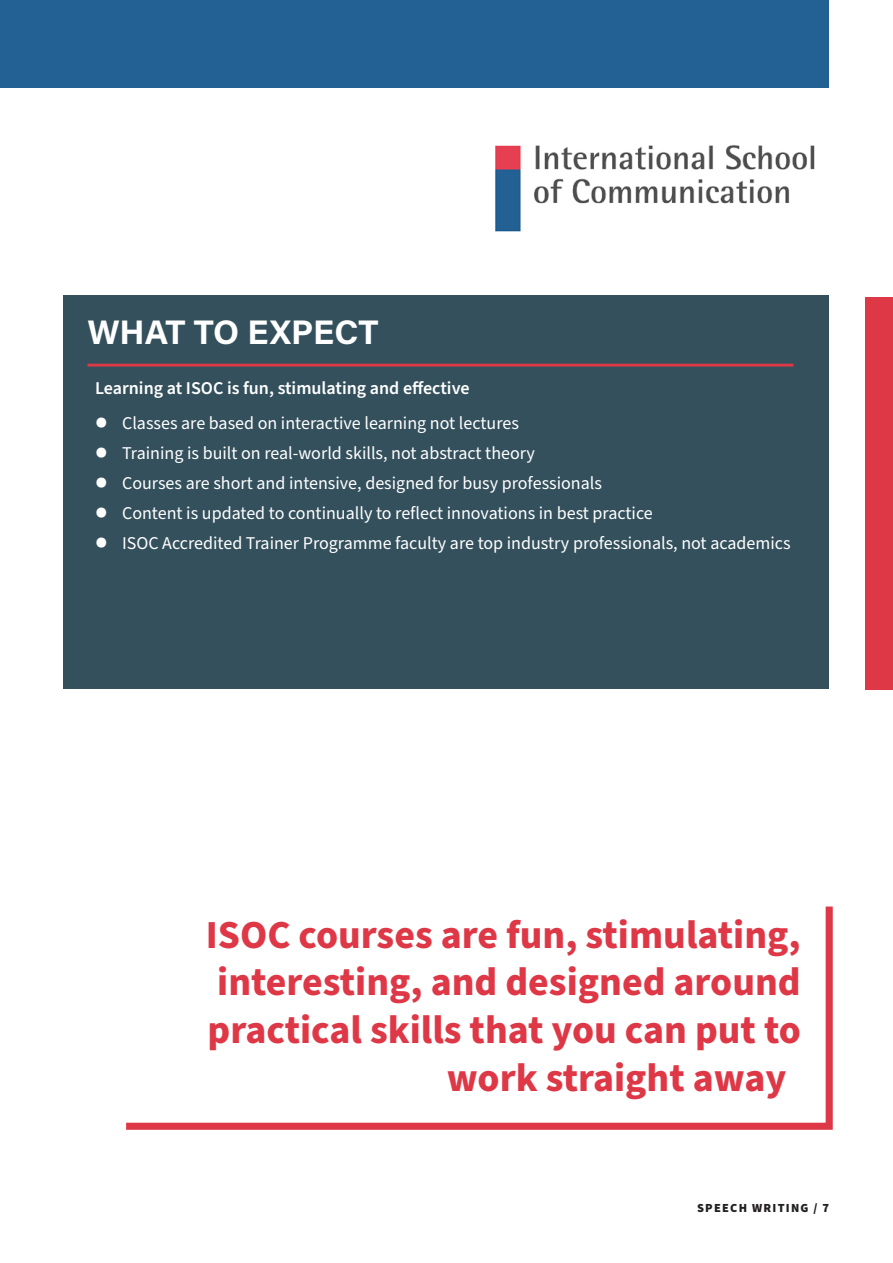
<style>
.page{position:relative;width:893px;height:1263px;background:#fff}
.page>*{position:absolute;margin:0;border:0;box-sizing:border-box;transform-origin:0 0}
.ISOC_pull_quote{font:700 39.75px "Source Sans Pro";color:#de3847}
.ISOC_H1_white{font:700 34.05px "Acumin Pro";color:#fff}
.t1{font:18px "Source Sans Pro";color:#fff}
.ISOC_H3_white{font:600 18px "Source Sans Pro";color:#fff}
.t2{font:900 12.3px "Source Sans Pro";letter-spacing:.1em;color:#231f20}
.s1{font-weight:700;font-size:36px}
</style>
<div class="page">
<div style="left:0;top:0;width:829px;height:88px;background:#236195"></div>
<div style="left:865px;top:298px;width:28px;height:392px;background:#de3847"></div>
<img style="left:495px;top:145px;width:320px;height:87px">
<svg style="left:126px;top:906px;width:707px;height:224px"></svg>
<div style="left:64px;top:295px;width:765px;height:394px;background:#33505c"></div>
<hr style="left:88px;top:364px;width:705px;height:2px;background:#de3847">
<p class="ISOC_H1_white" style="left:88px;top:308px;width:293px">WHAT TO EXPECT</p>
<p class="ISOC_H3_white" style="left:95px;top:376px;width:376px">Learning at ISOC is fun, stimulating and effective</p>
<p class="t1" style="left:95px;top:410px;width:425px"><span class="s1">•</span> Classes are based on interactive learning not lectures</p>
<p class="t1" style="left:95px;top:440px;width:441px"><span class="s1">•</span> Training is built on real-world skills, not abstract theory</p>
<p class="t1" style="left:95px;top:470px;width:508px"><span class="s1">•</span> Courses are short and intensive, designed for busy professionals</p>
<p class="t1" style="left:95px;top:501px;width:559px"><span class="s1">•</span> Content is updated to continually to reflect innovations in best practice</p>
<p class="t1" style="left:95px;top:531px;width:697px"><span class="s1">•</span> ISOC Accredited Trainer Programme faculty are top industry professionals, not academics</p>
<p class="ISOC_pull_quote" style="left:206px;top:907px;width:596px">ISOC courses are fun, stimulating,</p>
<p class="ISOC_pull_quote" style="left:217px;top:955px;width:585px">interesting, and designed around</p>
<p class="ISOC_pull_quote" style="left:208px;top:1003px;width:595px">practical skills that you can put to</p>
<p class="ISOC_pull_quote" style="left:447px;top:1050px;width:341px">work straight away</p>
<p class="t2" style="left:697px;top:1199px;width:134px">SPEECH WRITING / 7</p>
</div>
